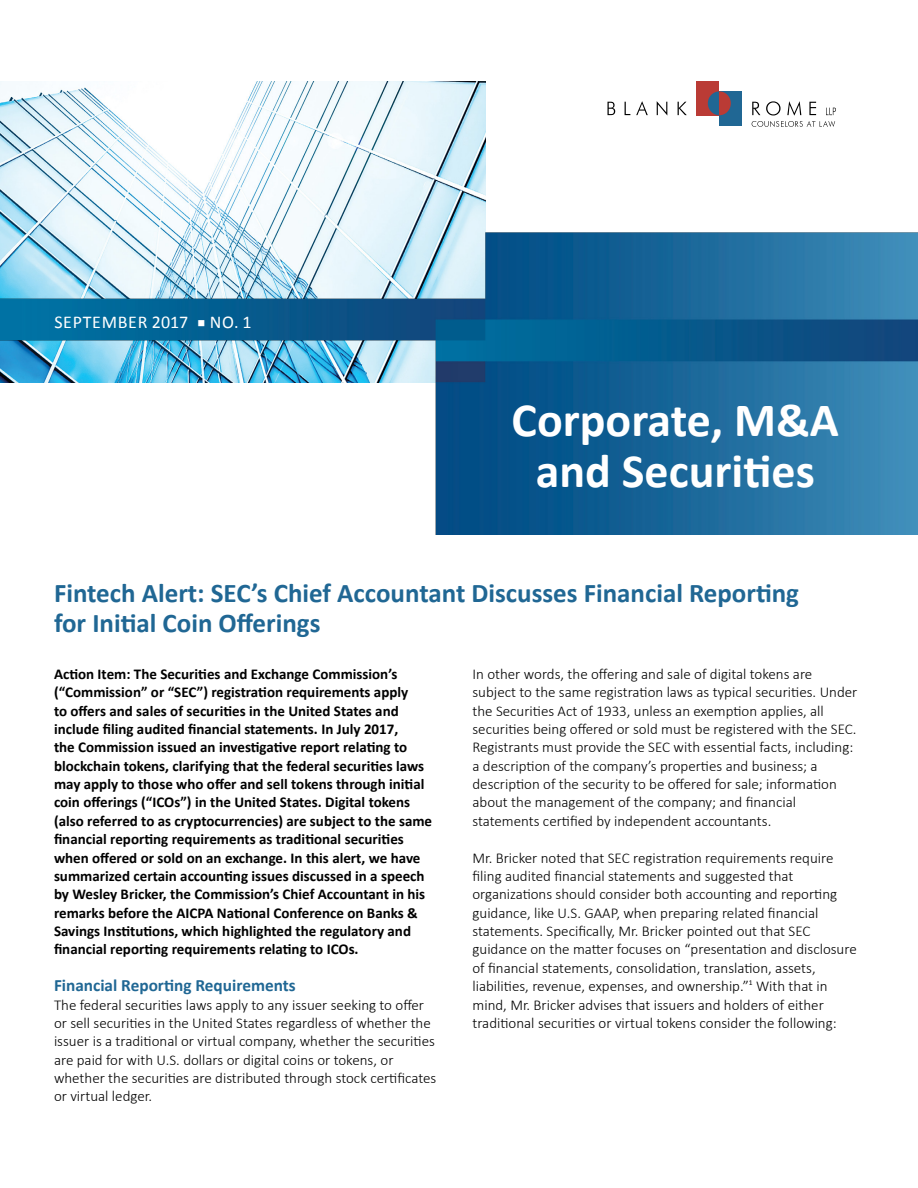
<style>
.page{position:relative;width:918px;height:1188px;background:#fff}
.page>*{position:absolute;margin:0;border:0;box-sizing:border-box;transform-origin:0 0}
.t1{font:700 48px/51px "Calibri";color:#fff;text-align:center}
.t2{font:700 27px/30px "Calibri";color:#206794}
.t3{font:18px "Calibri";letter-spacing:.04em;color:#fff}
.t4{font:700 17.25px "Calibri";color:#206794}
.t5{font:300 15px/18.3px "Calibri";color:#000}
.t6{font:700 15px/18.5px "Calibri";color:#000}
</style>
<div class="page">
<img style="left:0;top:82px;width:918px;height:453px">
<svg style="left:608px;top:101px;width:79px;height:15px"></svg>
<svg style="left:752px;top:101px;width:84px;height:26px"></svg>
<div style="left:696px;top:81px;width:23px;height:34px;background:#ba3b35"></div>
<div style="left:719px;top:91px;width:23px;height:35px;background:#206794"></div>
<div style="left:708px;top:91px;width:23px;height:24px;background:#ba3b35;border-radius:50%"></div>
<svg style="left:708px;top:91px;width:11px;height:24px"></svg>
<p class="t3" style="left:54px;top:310px;width:199px">SEPTEMBER 2017 ■ NO. 1</p>
<h1 class="t1" style="left:512px;top:393px;width:329px">Corporate, M&amp;A and Securities</h1>
<h2 class="t2" style="left:54px;top:577px;width:747px">Fintech Alert: SEC’s Chief Accountant Discusses Financial Reporting for Initial Coin Offerings</h2>
<p class="t6" style="left:54px;top:664px;width:380px">Action Item: The Securities and Exchange Commission’s (“Commission” or “SEC”) registration requirements apply<br>to offers and sales of securities in the United States and include filing audited financial statements. In July 2017,<br>the Commission issued an investigative report relating to blockchain tokens, clarifying that the federal securities laws may apply to those who offer and sell tokens through initial coin offerings (“ICOs”) in the United States. Digital tokens (also referred to as cryptocurrencies) are subject to the same financial reporting requirements as traditional securities when offered or sold on an exchange. In this alert, we have summarized certain accounting issues discussed in a speech by Wesley Bricker, the Commission’s Chief Accountant in his remarks before the AICPA National Conference on Banks &amp; Savings Institutions, which highlighted the regulatory and financial reporting requirements relating to ICOs.</p>
<p class="t4" style="left:54px;top:973px;width:243px">Financial Reporting Requirements</p>
<p class="t5" style="left:54px;top:995px;width:384px">The federal securities laws apply to any issuer seeking to offer or sell securities in the United States regardless of whether the issuer is a traditional or virtual company, whether the securities are paid for with U.S. dollars or digital coins or tokens, or whether the securities are distributed through stock certificates or virtual ledger.</p>
<p class="t5" style="left:472px;top:664px;width:386px">In other words, the offering and sale of digital tokens are subject to the same registration laws as typical securities. Under the Securities Act of 1933, unless an exemption applies, all securities being offered or sold must be registered with the SEC.<br>Registrants must provide the SEC with essential facts, including: a description of the company’s properties and business; a description of the security to be offered for sale; information about the management of the company; and financial statements certified by independent accountants.</p>
<p class="t5" style="left:472px;top:848px;width:386px">Mr. Bricker noted that SEC registration requirements require filing audited financial statements and suggested that organizations should consider both accounting and reporting guidance, like U.S. GAAP, when preparing related financial statements. Specifically, Mr. Bricker pointed out that SEC guidance on the matter focuses on “presentation and disclosure of financial statements, consolidation, translation, assets, liabilities, revenue, expenses, and ownership.”<sup>1</sup> With that in mind, Mr. Bricker advises that issuers and holders of either traditional securities or virtual tokens consider the following:</p>
</div>
